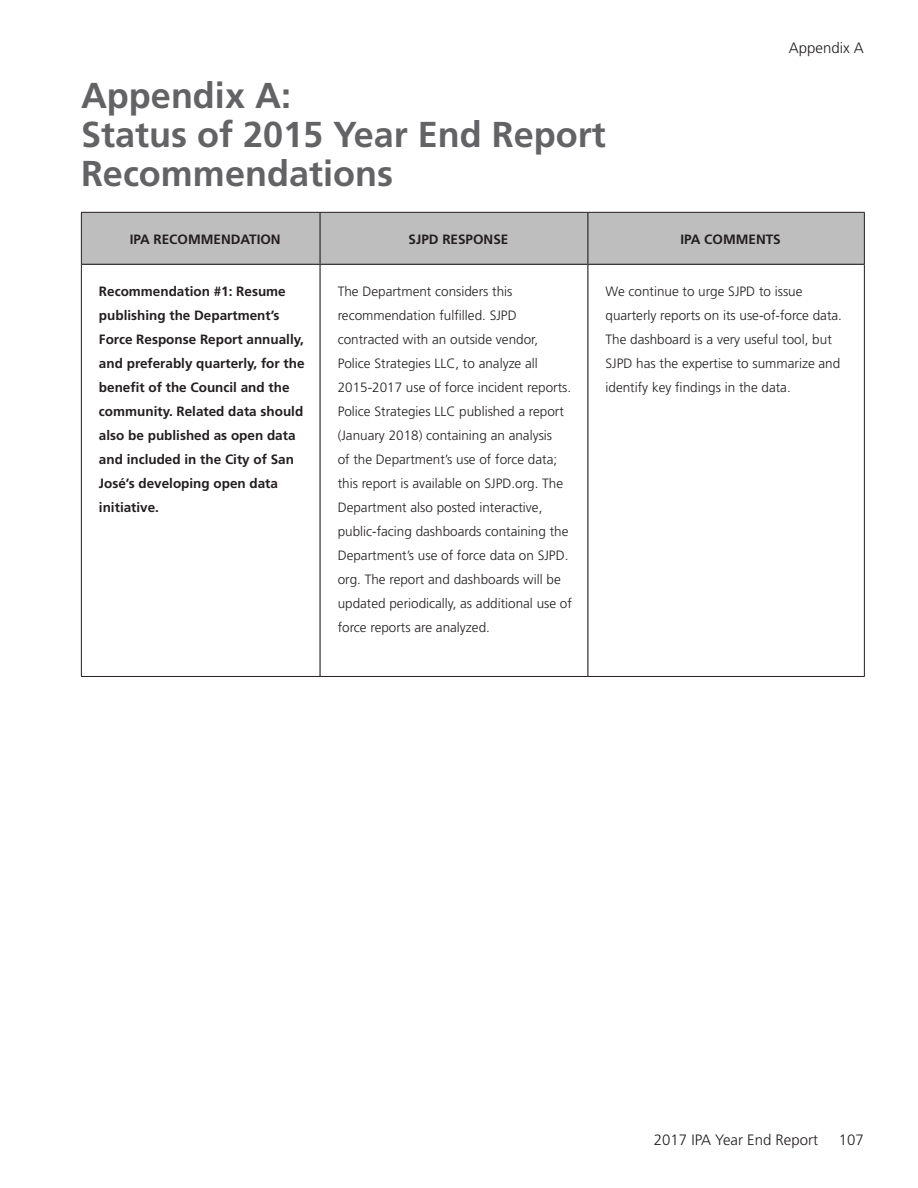
<style>
.page{position:relative;width:918px;height:1188px;background:#fff}
.page>*{position:absolute;margin:0;border:0;box-sizing:border-box;transform-origin:0 0}
.t1{font:700 36px/39px "Frutiger";color:#636366}
.t2{font:300 15px "Frutiger";color:#231f20}
.t3{font:300 13.5px/24px "Frutiger";color:#231f20}
.t4{font:700 13.5px/24px "Frutiger";color:#231f20}
</style>
<div class="page">
<div style="left:82px;top:213px;width:782px;height:51px;background:#bfbebe"></div>
<hr style="left:319px;top:213px;width:2px;height:51px;background:#231f20">
<hr style="left:587px;top:213px;width:1px;height:51px;background:#231f20">
<hr style="left:319px;top:265px;width:2px;height:411px;background:#231f20">
<hr style="left:587px;top:265px;width:1px;height:411px;background:#231f20">
<hr style="left:82px;top:264px;width:238px;height:1px;background:#231f20">
<hr style="left:320px;top:264px;width:268px;height:1px;background:#231f20">
<hr style="left:588px;top:264px;width:276px;height:1px;background:#231f20">
<hr style="left:81px;top:212px;width:239px;height:1px;background:#231f20">
<hr style="left:81px;top:213px;width:1px;height:51px;background:#231f20">
<hr style="left:320px;top:212px;width:268px;height:1px;background:#231f20">
<hr style="left:588px;top:212px;width:277px;height:1px;background:#231f20">
<hr style="left:864px;top:213px;width:1px;height:51px;background:#231f20">
<hr style="left:81px;top:264px;width:1px;height:412px;background:#231f20">
<hr style="left:864px;top:264px;width:1px;height:412px;background:#231f20">
<hr style="left:81px;top:676px;width:239px;height:1px;background:#231f20">
<hr style="left:320px;top:676px;width:268px;height:1px;background:#231f20">
<hr style="left:588px;top:676px;width:277px;height:1px;background:#231f20">
<h1 class="t1" style="left:81px;top:76px;width:526px">Appendix A:<br>Status of 2015 Year End Report<br>Recommendations</h1>
<p class="t2" style="left:789px;top:39px;width:77px">Appendix A</p>
<p class="t4" style="left:130px;top:227px;width:152px">IPA RECOMMENDATION</p>
<p class="t4" style="left:409px;top:227px;width:101px">SJPD RESPONSE</p>
<p class="t4" style="left:680px;top:227px;width:102px">IPA COMMENTS</p>
<p class="t4" style="left:99px;top:280px;width:207px">Recommendation #1: Resume publishing the Department’s<br>Force Response Report annually, and preferably quarterly, for the benefit of the Council and the community. Related data should also be published as open data and included in the City of San<br>José’s developing open data initiative.</p>
<p class="t3" style="left:338px;top:280px;width:236px">The Department considers this recommendation fulfilled. SJPD contracted with an outside vendor, Police Strategies LLC, to analyze all 2015-2017 use of force incident reports.<br>Police Strategies LLC published a report (January 2018) containing an analysis<br>of the Department’s use of force data; this report is available on SJPD.org. The Department also posted interactive, public-facing dashboards containing the Department’s use of force data on SJPD. org. The report and dashboards will be updated periodically, as additional use of force reports are analyzed.</p>
<p class="t3" style="left:606px;top:280px;width:238px">We continue to urge SJPD to issue quarterly reports on its use-of-force data.<br>The dashboard is a very useful tool, but SJPD has the expertise to summarize and identify key findings in the data.</p>
<p class="t2" style="left:654px;top:1132px;width:166px">2017 IPA Year End Report</p>
<p class="t2" style="left:839px;top:1132px;width:27px">107</p>
</div>
